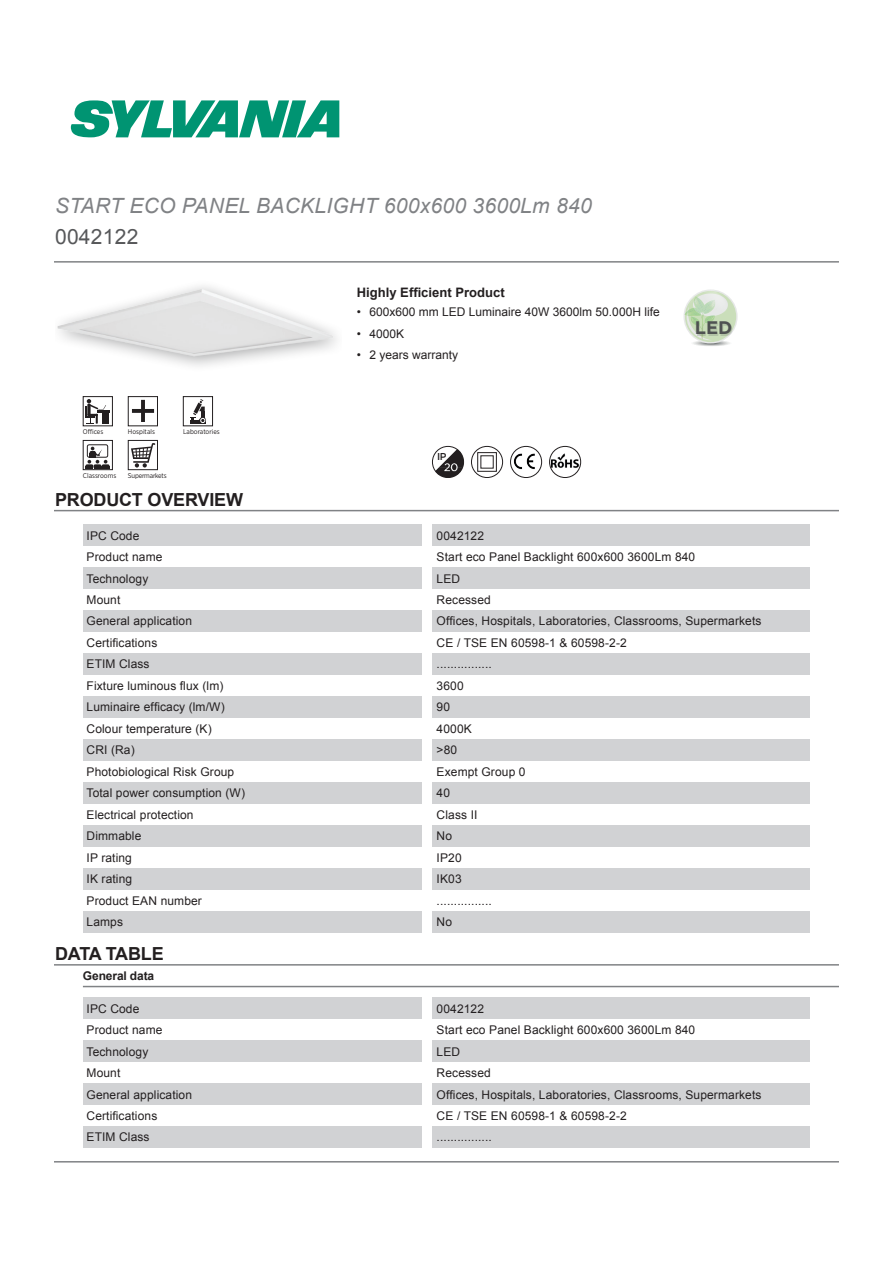
<style>
.page{position:relative;width:893px;height:1263px;background:#fff}
.page>*{position:absolute;margin:0;border:0;box-sizing:border-box;transform-origin:0 0}
.t1{font:italic 21px "Arial";letter-spacing:.015em;color:#808285}
.t2{font:21px "Arial";letter-spacing:.015em;color:#57585a}
.t3{font:700 18.15px "Gotham";color:#4f5252}
.t4{font:700 18px "Arial";letter-spacing:-.01em;color:#231f20}
.t5{font:700 13.05px "Arial";color:#231f20}
.t6{font:12px "Arial";letter-spacing:.01em;color:#231f20}
.t7{font:700 12px "Arial";letter-spacing:-.01em;color:#231f20}
.t8{font:500 11.55px "Gotham";color:#fff}
.t9{font:500 10.05px "Gotham";color:#231f20}
.t10{font:6.9px "Gotham Narrow";color:#231f20}
.t11{font:6.9px "Gotham Narrow";letter-spacing:-.025em;color:#231f20}
</style>
<div class="page">
<hr style="left:54px;top:1161px;width:785px;height:1px;background:#808285">
<div style="left:433px;top:1126px;width:377px;height:22px;background:#d1d2d4"></div>
<div style="left:83px;top:1126px;width:338px;height:22px;background:#d1d2d4"></div>
<div style="left:433px;top:1083px;width:377px;height:22px;background:#d1d2d4"></div>
<div style="left:83px;top:1083px;width:338px;height:22px;background:#d1d2d4"></div>
<div style="left:433px;top:1040px;width:377px;height:22px;background:#d1d2d4"></div>
<div style="left:83px;top:1040px;width:338px;height:22px;background:#d1d2d4"></div>
<div style="left:433px;top:997px;width:377px;height:22px;background:#d1d2d4"></div>
<div style="left:83px;top:997px;width:338px;height:22px;background:#d1d2d4"></div>
<hr style="left:83px;top:986px;width:756px;height:1px;background:#808285">
<hr style="left:54px;top:964px;width:785px;height:1px;background:#808285">
<div style="left:433px;top:911px;width:377px;height:21px;background:#d1d2d4"></div>
<div style="left:83px;top:911px;width:338px;height:21px;background:#d1d2d4"></div>
<div style="left:433px;top:868px;width:377px;height:21px;background:#d1d2d4"></div>
<div style="left:83px;top:868px;width:338px;height:21px;background:#d1d2d4"></div>
<div style="left:433px;top:825px;width:377px;height:22px;background:#d1d2d4"></div>
<div style="left:83px;top:825px;width:338px;height:22px;background:#d1d2d4"></div>
<div style="left:433px;top:782px;width:377px;height:22px;background:#d1d2d4"></div>
<div style="left:83px;top:782px;width:338px;height:22px;background:#d1d2d4"></div>
<div style="left:433px;top:739px;width:377px;height:22px;background:#d1d2d4"></div>
<div style="left:83px;top:739px;width:338px;height:22px;background:#d1d2d4"></div>
<div style="left:433px;top:696px;width:377px;height:22px;background:#d1d2d4"></div>
<div style="left:83px;top:696px;width:338px;height:22px;background:#d1d2d4"></div>
<div style="left:433px;top:653px;width:377px;height:22px;background:#d1d2d4"></div>
<div style="left:83px;top:653px;width:338px;height:22px;background:#d1d2d4"></div>
<div style="left:433px;top:610px;width:377px;height:22px;background:#d1d2d4"></div>
<div style="left:83px;top:610px;width:338px;height:22px;background:#d1d2d4"></div>
<div style="left:433px;top:567px;width:377px;height:22px;background:#d1d2d4"></div>
<div style="left:83px;top:567px;width:338px;height:22px;background:#d1d2d4"></div>
<div style="left:433px;top:524px;width:377px;height:22px;background:#d1d2d4"></div>
<div style="left:83px;top:524px;width:338px;height:22px;background:#d1d2d4"></div>
<hr style="left:54px;top:510px;width:785px;height:1px;background:#808285">
<img style="left:551px;top:447px;width:29px;height:29px">
<div style="left:549px;top:446px;width:32px;height:32px;border:1px solid #231f20;border-radius:50%"></div>
<svg style="left:510px;top:446px;width:32px;height:31px"></svg>
<img style="left:512px;top:452px;width:28px;height:20px">
<div style="left:510px;top:446px;width:32px;height:32px;border:1px solid #231f20;border-radius:50%"></div>
<svg style="left:471px;top:446px;width:32px;height:31px"></svg>
<div style="left:471px;top:446px;width:32px;height:32px;border:1px solid #231f20;border-radius:50%"></div>
<svg style="left:479px;top:454px;width:16px;height:16px"></svg>
<div style="left:477px;top:452px;width:20px;height:20px;border:1px solid #231f20"></div>
<div style="left:481px;top:456px;width:12px;height:12px;background:#fff"></div>
<svg style="left:432px;top:446px;width:32px;height:31px"></svg>
<div style="left:432px;top:446px;width:32px;height:32px;border:1px solid #231f20;border-radius:50%"></div>
<svg style="left:86px;top:399px;width:24px;height:25px"></svg>
<div style="left:83px;top:396px;width:30px;height:30px;border:1px solid #231f20"></div>
<hr style="left:141px;top:400px;width:4px;height:22px;background:#231f20">
<svg style="left:132px;top:409px;width:22px;height:4px"></svg>
<div style="left:128px;top:396px;width:30px;height:30px;border:1px solid #231f20"></div>
<div style="left:87px;top:444px;width:21px;height:14px;border:1px solid #231f20;border-radius:2px"></div>
<svg style="left:85px;top:447px;width:25px;height:21px"></svg>
<div style="left:83px;top:440px;width:30px;height:30px;border:1px solid #231f20"></div>
<svg style="left:131px;top:443px;width:25px;height:24px"></svg>
<div style="left:128px;top:440px;width:30px;height:30px;border:1px solid #231f20"></div>
<svg style="left:190px;top:399px;width:16px;height:24px"></svg>
<div style="left:183px;top:396px;width:30px;height:30px;border:1px solid #231f20"></div>
<hr style="left:54px;top:261px;width:785px;height:2px;background:#808285">
<svg style="left:683px;top:289px;width:55px;height:57px"></svg>
<svg style="left:71px;top:100px;width:268px;height:37px"></svg>
<h1 class="t1" style="left:55px;top:192px;width:538px">START ECO PANEL BACKLIGHT 600x600 3600Lm 840</h1>
<h1 class="t2" style="left:55px;top:223px;width:85px">0042122</h1>
<p class="t10" style="left:83px;top:427px;width:22px">Offices</p>
<p class="t10" style="left:128px;top:427px;width:28px">Hospitals</p>
<p class="t10" style="left:83px;top:471px;width:35px">Classrooms</p>
<p class="t11" style="left:128px;top:471px;width:40px">Supermarkets</p>
<p class="t10" style="left:183px;top:427px;width:38px">Laboratories</p>
<h3 class="t4" style="left:55px;top:488px;width:189px">PRODUCT OVERVIEW</h3>
<p class="t5" style="left:357px;top:284px;width:149px">Highly Efficient Product</p>
<p class="t6" style="left:357px;top:304px;width:304px">• 600x600 mm LED Luminaire 40W 3600lm 50.000H life</p>
<p class="t6" style="left:357px;top:326px;width:49px">• 4000K</p>
<p class="t6" style="left:357px;top:346px;width:103px">• 2 years warranty</p>
<p class="t9" style="left:437px;top:450px;width:11px">IP</p>
<p class="t8" style="left:444px;top:460px;width:16px">20</p>
<p class="t6" style="left:87px;top:527px;width:54px">IPC Code</p>
<p class="t6" style="left:437px;top:527px;width:49px">0042122</p>
<h2 class="t3" style="left:696px;top:317px;width:39px">LED</h2>
<p class="t6" style="left:87px;top:549px;width:78px">Product name</p>
<p class="t6" style="left:437px;top:549px;width:260px">Start eco Panel Backlight 600x600 3600Lm 840</p>
<p class="t6" style="left:87px;top:570px;width:63px">Technology</p>
<p class="t6" style="left:437px;top:570px;width:25px">LED</p>
<p class="t6" style="left:87px;top:592px;width:35px">Mount</p>
<p class="t6" style="left:437px;top:592px;width:56px">Recessed</p>
<p class="t6" style="left:87px;top:613px;width:107px">General application</p>
<p class="t6" style="left:437px;top:613px;width:326px">Offices, Hospitals, Laboratories, Classrooms, Supermarkets</p>
<p class="t6" style="left:87px;top:635px;width:72px">Certifications</p>
<p class="t6" style="left:437px;top:635px;width:192px">CE / TSE EN 60598-1 &amp; 60598-2-2</p>
<p class="t6" style="left:87px;top:656px;width:65px">ETIM Class</p>
<p class="t6" style="left:437px;top:656px;width:57px">................</p>
<p class="t6" style="left:87px;top:678px;width:138px">Fixture luminous flux (lm)</p>
<p class="t6" style="left:437px;top:678px;width:29px">3600</p>
<p class="t6" style="left:87px;top:699px;width:140px">Luminaire efficacy (lm/W)</p>
<p class="t6" style="left:437px;top:699px;width:15px">90</p>
<p class="t6" style="left:87px;top:721px;width:127px">Colour temperature (K)</p>
<p class="t6" style="left:437px;top:721px;width:37px">4000K</p>
<p class="t6" style="left:87px;top:742px;width:50px">CRI (Ra)</p>
<p class="t6" style="left:437px;top:742px;width:22px">&gt;80</p>
<p class="t6" style="left:87px;top:764px;width:149px">Photobiological Risk Group</p>
<p class="t6" style="left:437px;top:764px;width:90px">Exempt Group 0</p>
<p class="t6" style="left:87px;top:785px;width:160px">Total power consumption (W)</p>
<p class="t6" style="left:437px;top:785px;width:15px">40</p>
<p class="t6" style="left:87px;top:807px;width:109px">Electrical protection</p>
<p class="t6" style="left:437px;top:807px;width:42px">Class II</p>
<p class="t6" style="left:87px;top:828px;width:56px">Dimmable</p>
<p class="t6" style="left:437px;top:828px;width:17px">No</p>
<p class="t6" style="left:87px;top:849px;width:47px">IP rating</p>
<p class="t6" style="left:437px;top:849px;width:27px">IP20</p>
<p class="t6" style="left:87px;top:871px;width:47px">IK rating</p>
<p class="t6" style="left:437px;top:871px;width:27px">IK03</p>
<p class="t6" style="left:87px;top:892px;width:117px">Product EAN number</p>
<p class="t6" style="left:437px;top:892px;width:57px">................</p>
<p class="t6" style="left:87px;top:914px;width:38px">Lamps</p>
<p class="t6" style="left:437px;top:914px;width:17px">No</p>
<h3 class="t4" style="left:55px;top:942px;width:110px">DATA TABLE</h3>
<p class="t7" style="left:83px;top:968px;width:73px">General data</p>
<p class="t6" style="left:87px;top:1000px;width:54px">IPC Code</p>
<p class="t6" style="left:437px;top:1000px;width:49px">0042122</p>
<p class="t6" style="left:87px;top:1022px;width:78px">Product name</p>
<p class="t6" style="left:437px;top:1022px;width:260px">Start eco Panel Backlight 600x600 3600Lm 840</p>
<p class="t6" style="left:87px;top:1043px;width:63px">Technology</p>
<p class="t6" style="left:437px;top:1043px;width:25px">LED</p>
<p class="t6" style="left:87px;top:1065px;width:35px">Mount</p>
<p class="t6" style="left:437px;top:1065px;width:56px">Recessed</p>
<p class="t6" style="left:87px;top:1086px;width:107px">General application</p>
<p class="t6" style="left:437px;top:1086px;width:326px">Offices, Hospitals, Laboratories, Classrooms, Supermarkets</p>
<p class="t6" style="left:87px;top:1108px;width:72px">Certifications</p>
<p class="t6" style="left:437px;top:1108px;width:192px">CE / TSE EN 60598-1 &amp; 60598-2-2</p>
<p class="t6" style="left:87px;top:1129px;width:65px">ETIM Class</p>
<p class="t6" style="left:437px;top:1129px;width:57px">................</p>
</div>
